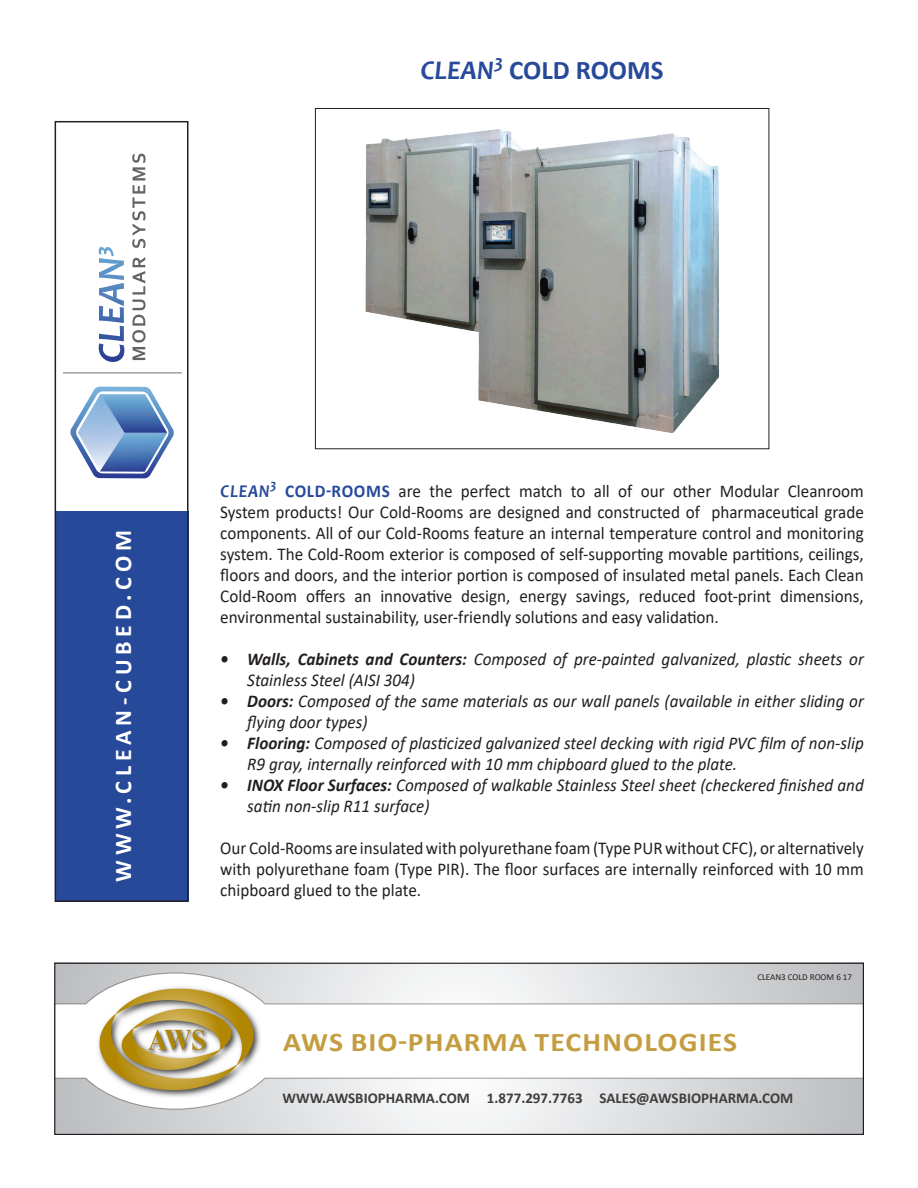
<style>
.page{position:relative;width:918px;height:1188px;background:#fff}
.page>*{position:absolute;margin:0;border:0;box-sizing:border-box;transform-origin:0 0}
.t1{font:700 27px "Calibri";letter-spacing:.04em;color:#c49d40;scale:1.1 1}
.t2{font:700 27px "Calibri";color:#27499a}
.t3{font:700 24px "Calibri";letter-spacing:.2em;color:#fff}
.t4{font:18px/21px "Calibri";color:#231f20;text-align:justify;scale:.95 1}
.t5{font:italic 18px/21px "Calibri";color:#231f20;scale:.95 1}
.t6{font:700 15px "Calibri";color:#3e3e3f}
.t7{font:9px "Calibri";color:#231f20}
.s1{font-family:"Candara";font-style:italic}
.s2{font-family:"Candara";font-weight:700;font-style:italic;color:#27499a}
.s3{font-weight:700;color:#27499a}
.s4{font-weight:700}
</style>
<div class="page">
<svg style="left:56px;top:965px;width:806px;height:168px"></svg>
<svg style="left:56px;top:972px;width:806px;height:138px"></svg>
<img style="left:95px;top:983px;width:166px;height:114px">
<div style="left:54px;top:963px;width:810px;height:172px;border:1px solid #231f20"></div>
<img style="left:365px;top:129px;width:354px;height:304px">
<div style="left:315px;top:108px;width:454px;height:341px;border:1px solid #231f20"></div>
<div style="left:55px;top:511px;width:133px;height:390px;background:#27499a"></div>
<div style="left:55px;top:121px;width:134px;height:781px;border:2px solid #231f20"></div>
<svg style="left:99px;top:247px;width:25px;height:115px"></svg>
<svg style="left:132px;top:257px;width:14px;height:103px"></svg>
<svg style="left:132px;top:154px;width:14px;height:94px"></svg>
<svg style="left:70px;top:387px;width:104px;height:91px"></svg>
<hr style="left:63px;top:372px;width:118px;height:1px;background:#6c6d70">
<p class="t2" style="left:421px;top:51px;width:244px"><span class="s1">CLEAN</span><sup>3</sup> COLD ROOMS</p>
<p class="t3" style="left:106px;top:882px;width:353px;rotate:-90deg">WWW.CLEAN-CUBED.COM</p>
<p class="t4" style="left:220px;top:480px;width:679px"><span class="s2">CLEAN</span><sup>3</sup> <span class="s3">COLD-ROOMS</span> are the perfect match to all of our other Modular Cleanroom System products! Our Cold-Rooms are designed and constructed of pharmaceutical grade components. All of our Cold-Rooms feature an internal temperature control and monitoring system. The Cold-Room exterior is composed of self-supporting movable partitions, ceilings, floors and doors, and the interior portion is composed of insulated metal panels. Each Clean Cold-Room offers an innovative design, energy savings, reduced foot-print dimensions, environmental sustainability, user-friendly solutions and easy validation.</p>
<p class="t5" style="left:247px;top:648px;width:651px;text-indent:-27px"><span class="s4">• Walls, Cabinets and Counters:</span> Composed of pre-painted galvanized, plastic sheets or<br>Stainless Steel (AISI 304)</p>
<p class="t5" style="left:247px;top:690px;width:651px;text-indent:-27px"><span class="s4">• Doors:</span> Composed of the same materials as our wall panels (available in either sliding or flying door types)</p>
<p class="t5" style="left:247px;top:732px;width:650px;text-indent:-27px"><span class="s4">• Flooring:</span> Composed of plasticized galvanized steel decking with rigid PVC film of non-slip<br>R9 gray, internally reinforced with 10 mm chipboard glued to the plate.</p>
<p class="t5" style="left:247px;top:774px;width:651px;text-indent:-27px"><span class="s4">• INOX Floor Surfaces:</span> Composed of walkable Stainless Steel sheet (checkered finished and satin non-slip R11 surface)</p>
<p class="t4" style="left:220px;top:837px;width:679px">Our Cold-Rooms are insulated with polyurethane foam (Type PUR without CFC), or alternatively with polyurethane foam (Type PIR). The floor surfaces are internally reinforced with 10 mm chipboard glued to the plate.</p>
<p class="t7" style="left:757px;top:971px;width:96px">CLEAN3 COLD ROOM 6 17</p>
<p class="t1" style="left:283px;top:1023px;width:414px">AWS BIO-PHARMA TECHNOLOGIES</p>
<p class="t6" style="left:283px;top:1088px;width:512px">WWW.AWSBIOPHARMA.COM 1.877.297.7763 SALES@AWSBIOPHARMA.COM</p>
</div>
